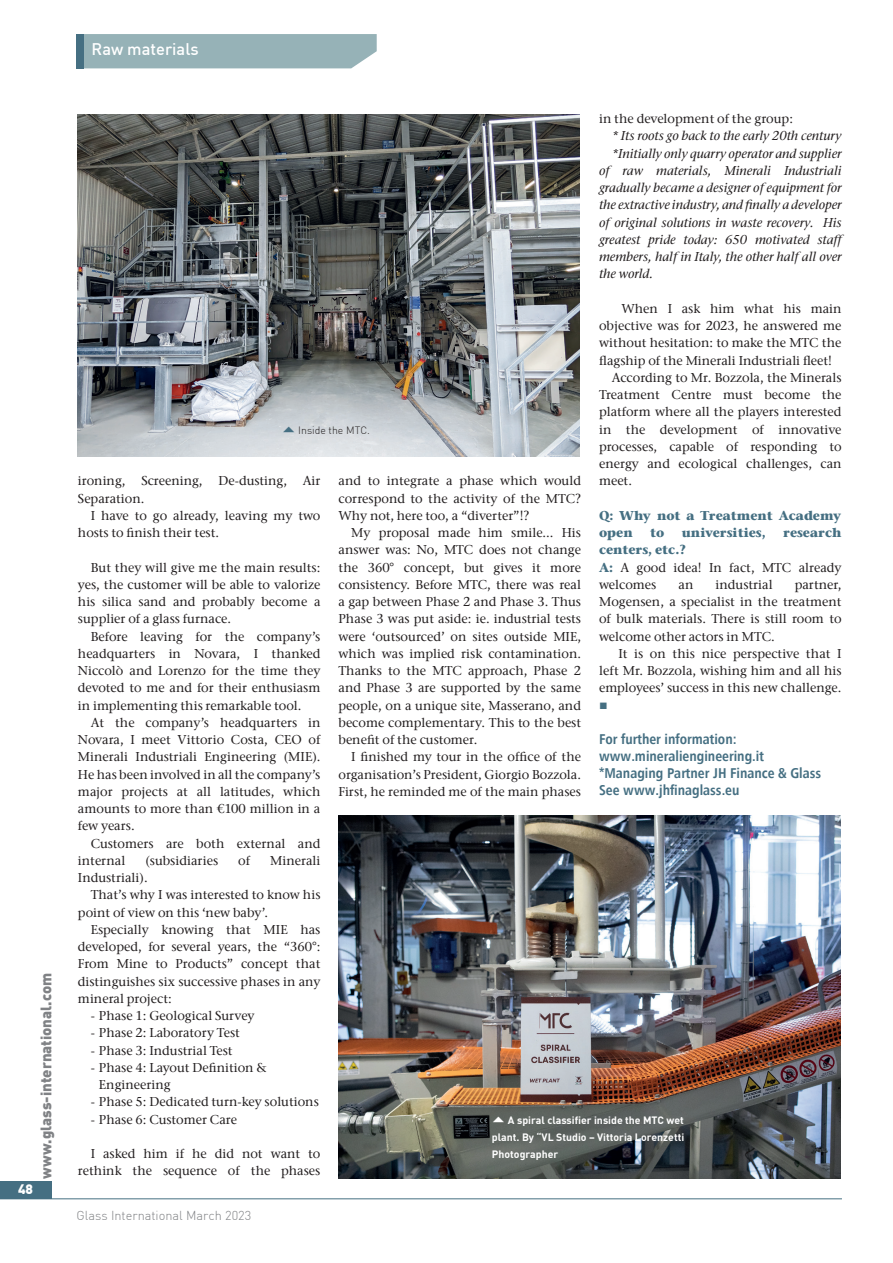
<style>
.page{position:relative;width:893px;height:1263px;background:#fff}
.page>*{position:absolute;margin:0;border:0;box-sizing:border-box;transform-origin:0 0}
.t1{font:500 16.5px "DIN";color:#fff}
.t2{font:900 15px "DIN";color:#808285}
.t3{font:14.25px/17.1px "Humanist 777 BT Bold Condensed B";color:#456f82}
.t4{font:900 13.5px "DIN";color:#fff}
.t5{font:500 12.75px/17.2px "ITC Stone Serif";color:#231f20;text-align:justify}
.t6{font:italic 500 12.75px "ITC Stone Serif";color:#231f20}
.t7{font:700 12.75px/17.2px "ITC Stone Serif";color:#456f82}
.t8{font:300 12.75px "DIN";color:#808285}
.t9{font:700 10.5px/17.2px "DIN";color:#fff;text-align:justify}
.t10{font:300 10.5px "DIN";color:#231f20}
.s1{font-weight:700;color:#456f82}
</style>
<div class="page">
<div style="left:84px;top:34px;width:293px;height:34px;background:#96b2b7"></div>
<div style="left:77px;top:34px;width:7px;height:34px;background:#456f82"></div>
<hr style="left:0;top:1198px;width:842px;height:1px;background:#456f82">
<div style="left:0;top:1182px;width:51px;height:17px;background:#456f82"></div>
<img style="left:78px;top:115px;width:502px;height:341px">
<img style="left:339px;top:815px;width:501px;height:364px">
<svg style="left:283px;top:426px;width:11px;height:6px"></svg>
<svg style="left:493px;top:1116px;width:11px;height:6px"></svg>
<p class="t4" style="left:18px;top:1180px;width:17px">4 80</p>
<p class="t2" style="left:36px;top:1179px;width:208px;rotate:-90deg">www.glass-international.com</p>
<p class="t1" style="left:92px;top:39px;width:109px">Raw materials</p>
<p class="t5" style="left:599px;top:110px;width:195px">in the development of the group:</p>
<p class="t6" style="left:612px;top:130px;width:231px">* Its roots go back to the early 20th century</p>
<p class="t6" style="left:612px;top:147px;width:231px">*Initially only quarry operator and supplier</p>
<p class="t6" style="left:599px;top:164px;width:244px">of raw materials, Minerali Industriali</p>
<p class="t6" style="left:599px;top:182px;width:244px">gradually became a designer of equipment for</p>
<p class="t6" style="left:599px;top:199px;width:244px">the extractive industry, and finally a developer</p>
<p class="t6" style="left:599px;top:216px;width:244px">of original solutions in waste recovery. His</p>
<p class="t6" style="left:599px;top:233px;width:244px">greatest pride today: 650 motivated staff</p>
<p class="t6" style="left:599px;top:251px;width:244px">members, half in Italy, the other half all over</p>
<p class="t6" style="left:599px;top:268px;width:56px">the world.</p>
<p class="t5" style="left:621px;top:300px;width:222px">When I ask him what his main</p>
<p class="t5" style="left:599px;top:317px;width:244px">objective was for 2023, he answered me</p>
<p class="t5" style="left:599px;top:334px;width:244px">without hesitation: to make the MTC the</p>
<p class="t5" style="left:599px;top:352px;width:234px">flagship of the Minerali Industriali fleet!</p>
<p class="t5" style="left:612px;top:369px;width:231px">According to Mr. Bozzola, the Minerals</p>
<p class="t5" style="left:599px;top:386px;width:244px">Treatment Centre must become the</p>
<p class="t5" style="left:599px;top:403px;width:244px">platform where all the players interested</p>
<p class="t5" style="left:599px;top:421px;width:244px">in the development of innovative</p>
<p class="t5" style="left:599px;top:438px;width:244px">processes, capable of responding to</p>
<p class="t5" style="left:599px;top:455px;width:244px">energy and ecological challenges, can</p>
<p class="t5" style="left:599px;top:472px;width:34px">meet.</p>
<p class="t7" style="left:599px;top:507px;width:244px">Q: Why not a Treatment Academy open</p>
<p class="t10" style="left:298px;top:423px;width:73px">Inside the MTC.</p>
<p class="t5" style="left:78px;top:472px;width:244px">ironing, Screening, De-dusting, Air<br>Separation.</p>
<p class="t5" style="left:78px;top:507px;width:244px;text-indent:13px">I have to go already, leaving my two hosts to finish their test.</p>
<p class="t5" style="left:78px;top:558px;width:244px;text-indent:13px">But they will give me the main results: yes, the customer will be able to valorize his silica sand and probably become a supplier of a glass furnace.</p>
<p class="t5" style="left:78px;top:627px;width:244px;text-indent:13px">Before leaving for the company’s headquarters in Novara, I thanked Niccolò and Lorenzo for the time they devoted to me and for their enthusiasm in implementing this remarkable tool.</p>
<p class="t5" style="left:78px;top:714px;width:244px;text-indent:13px">At the company’s headquarters in Novara, I meet Vittorio Costa, CEO of Minerali Industriali Engineering (MIE).<br>He has been involved in all the company’s major projects at all latitudes, which amounts to more than €100 million in a few years.</p>
<p class="t5" style="left:78px;top:834px;width:244px;text-indent:13px">Customers are both external and internal</p>
<p class="t5" style="left:338px;top:472px;width:244px">and to integrate a phase which would correspond to the activity of the MTC?<br>Why not, here too, a “diverter”!?</p>
<p class="t5" style="left:338px;top:524px;width:244px;text-indent:13px">My proposal made him smile... His answer was: No, MTC does not change the 360° concept, but gives it more consistency. Before MTC, there was real a gap between Phase 2 and Phase 3. Thus Phase 3 was put aside: ie. industrial tests were ‘outsourced’ on sites outside MIE, which was implied risk contamination.<br>Thanks to the MTC approach, Phase 2 and Phase 3 are supported by the same people, on a unique site, Masserano, and become complementary. This to the best benefit of the customer.</p>
<p class="t5" style="left:338px;top:748px;width:244px;text-indent:13px">I finished my tour in the office of the organisation’s President, Giorgio Bozzola.<br>First, he reminded me of the main phases</p>
<p class="t7" style="left:650px;top:524px;width:16px">to</p>
<p class="t7" style="left:682px;top:524px;width:86px">universities,</p>
<p class="t7" style="left:783px;top:524px;width:60px">research</p>
<p class="t5" style="left:599px;top:541px;width:244px;text-align:left"><span class="s1">centers, etc.?<br>A:</span> A good idea! In fact, MTC already welcomes</p>
<p class="t5" style="left:678px;top:576px;width:16px">an</p>
<p class="t5" style="left:715px;top:576px;width:59px">industrial</p>
<p class="t5" style="left:599px;top:576px;width:244px;text-indent:196px">partner, Mogensen, a specialist in the treatment of bulk materials. There is still room to welcome other actors in MTC.</p>
<p class="t5" style="left:599px;top:645px;width:244px;text-indent:19px">It is on this nice perspective that I left Mr. Bozzola, wishing him and all his employees’ success in this new challenge.</p>
<p class="t3" style="left:599px;top:730px;width:224px">For further information: www.mineraliengineering.it *Managing Partner JH Finance &amp; Glass<br>See www.jhfinaglass.eu</p>
<p class="t5" style="left:145px;top:852px;width:74px">(subsidiaries</p>
<p class="t5" style="left:238px;top:852px;width:13px">of</p>
<p class="t5" style="left:270px;top:852px;width:52px">Minerali</p>
<p class="t5" style="left:78px;top:869px;width:71px">Industriali).</p>
<p class="t5" style="left:91px;top:886px;width:231px">That’s why I was interested to know his</p>
<p class="t5" style="left:78px;top:903px;width:192px">point of view on this ‘new baby’.</p>
<p class="t5" style="left:91px;top:921px;width:231px">Especially knowing that MIE has</p>
<p class="t5" style="left:78px;top:938px;width:244px">developed, for several years, the “360°:</p>
<p class="t5" style="left:78px;top:955px;width:244px">From Mine to Products” concept that</p>
<p class="t5" style="left:78px;top:972px;width:244px">distinguishes six successive phases in any</p>
<p class="t5" style="left:78px;top:990px;width:95px">mineral project:</p>
<p class="t5" style="left:91px;top:1007px;width:165px">- Phase 1: Geological Survey</p>
<p class="t5" style="left:91px;top:1024px;width:151px">- Phase 2: Laboratory Test</p>
<p class="t5" style="left:91px;top:1042px;width:143px">- Phase 3: Industrial Test</p>
<p class="t5" style="left:99px;top:1059px;width:169px;text-indent:-8px">- Phase 4: Layout Definition &amp;<br>Engineering</p>
<p class="t5" style="left:91px;top:1093px;width:230px">- Phase 5: Dedicated turn-key solutions</p>
<p class="t5" style="left:91px;top:1111px;width:148px">- Phase 6: Customer Care</p>
<p class="t5" style="left:78px;top:1145px;width:244px;text-align:right">I asked him if he did not want to rethink the sequence of the phases</p>
<p class="t9" style="left:492px;top:1111px;width:194px;text-indent:16px">A spiral classifier inside the MTC wet plant. By “VL Studio – Vittoria Lorenzetti Photographer</p>
<p class="t8" style="left:77px;top:1208px;width:176px">Glass International March 2023</p>
</div>
